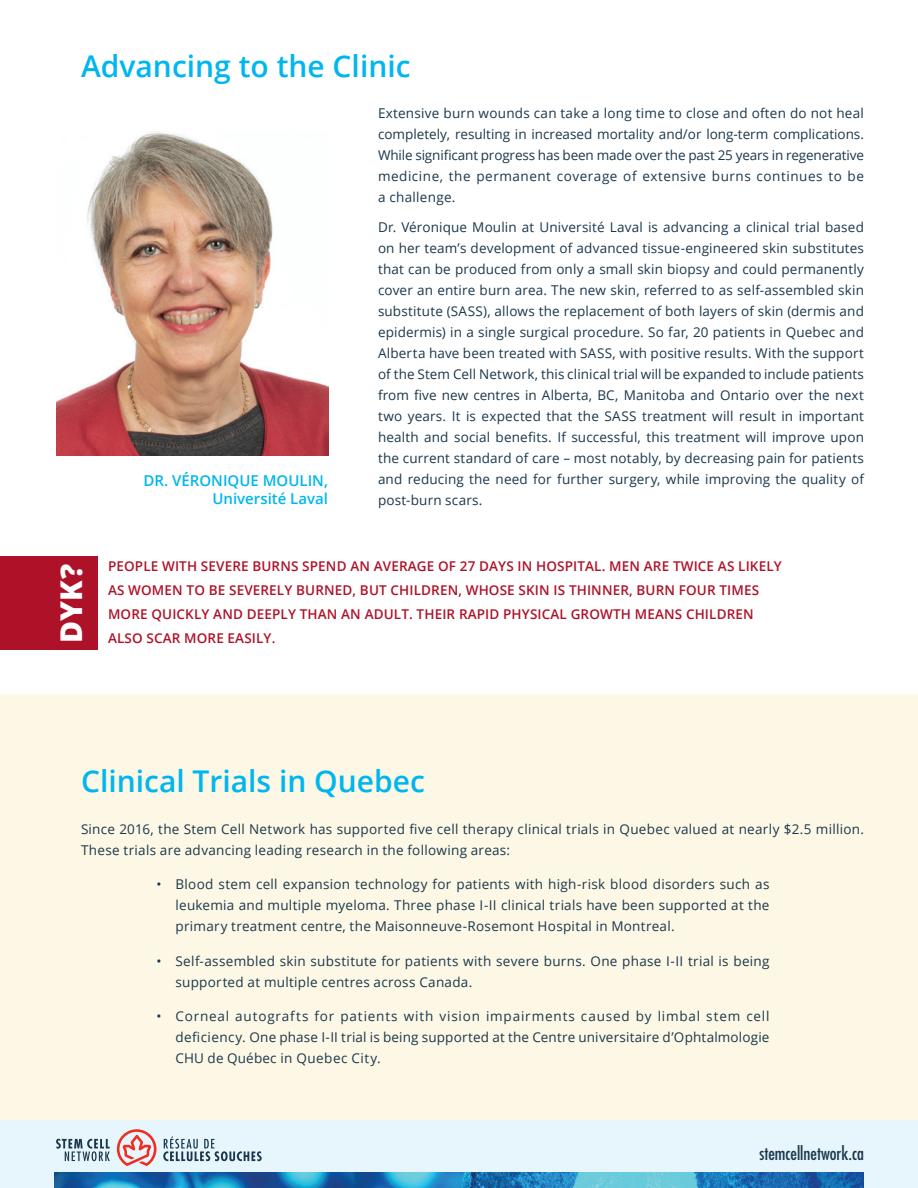
<style>
.page{position:relative;width:918px;height:1188px;background:#fff}
.page>*{position:absolute;margin:0;border:0;box-sizing:border-box;transform-origin:0 0}
.t1{font:600 30px "Open Sans";color:#00b6ef}
.t2{font:800 30px "Open Sans";color:#fff}
.t3{font:condensed 18px "Futura";color:#1a374b}
.t4{font:600 15px/18px "Open Sans";color:#00b6ef;text-align:right}
.t5{font:13.5px/21px "Open Sans";letter-spacing:.02em;color:#1a374b;text-align:justify}
.t6{font:600 13.5px/24px "Open Sans";letter-spacing:.01em;color:#ae1229}
</style>
<div class="page">
<div style="left:0;top:1120px;width:918px;height:68px;background:#e7f6fd"></div>
<div style="left:0;top:694px;width:918px;height:426px;background:#fdf8e6"></div>
<img style="left:54px;top:1173px;width:810px;height:15px">
<svg style="left:117px;top:1129px;width:39px;height:37px"></svg>
<svg style="left:56px;top:1139px;width:54px;height:22px"></svg>
<svg style="left:163px;top:1136px;width:99px;height:25px"></svg>
<img style="left:57px;top:131px;width:271px;height:324px">
<div style="left:0;top:556px;width:98px;height:93px;background:#ae1229"></div>
<h1 class="t1" style="left:81px;top:45px;width:331px">Advancing to the Clinic</h1>
<h1 class="t2" style="left:48px;top:643px;width:81px;rotate:-90deg">DYK?</h1>
<p class="t4" style="left:144px;top:471px;width:186px">DR. VÉRONIQUE MOULIN,<br>Université Laval</p>
<p class="t5" style="left:378px;top:103px;width:488px">Extensive burn wounds can take a long time to close and often do not heal completely, resulting in increased mortality and/or long-term complications.<br>While significant progress has been made over the past 25 years in regenerative medicine, the permanent coverage of extensive burns continues to be a challenge.</p>
<p class="t5" style="left:378px;top:216px;width:488px">Dr. Véronique Moulin at Université Laval is advancing a clinical trial based on her team’s development of advanced tissue-engineered skin substitutes that can be produced from only a small skin biopsy and could permanently cover an entire burn area. The new skin, referred to as self-assembled skin substitute (SASS), allows the replacement of both layers of skin (dermis and epidermis) in a single surgical procedure. So far, 20 patients in Quebec and Alberta have been treated with SASS, with positive results. With the support of the Stem Cell Network, this clinical trial will be expanded to include patients from five new centres in Alberta, BC, Manitoba and Ontario over the next two years. It is expected that the SASS treatment will result in important health and social benefits. If successful, this treatment will improve upon the current standard of care – most notably, by decreasing pain for patients and reducing the need for further surgery, while improving the quality of post-burn scars.</p>
<p class="t6" style="left:108px;top:554px;width:675px">PEOPLE WITH SEVERE BURNS SPEND AN AVERAGE OF 27 DAYS IN HOSPITAL. MEN ARE TWICE AS LIKELY<br>AS WOMEN TO BE SEVERELY BURNED, BUT CHILDREN, WHOSE SKIN IS THINNER, BURN FOUR TIMES<br>MORE QUICKLY AND DEEPLY THAN AN ADULT. THEIR RAPID PHYSICAL GROWTH MEANS CHILDREN</p>
<p class="t6" style="left:108px;top:626px;width:169px">ALSO SCAR MORE EASILY.</p>
<h1 class="t1" style="left:81px;top:761px;width:346px">Clinical Trials in Quebec</h1>
<p class="t5" style="left:81px;top:818px;width:785px">Since 2016, the Stem Cell Network has supported five cell therapy clinical trials in Quebec valued at nearly $2.5 million.<br>These trials are advancing leading research in the following areas:</p>
<p class="t5" style="left:176px;top:874px;width:596px;text-indent:-19px">• Blood stem cell expansion technology for patients with high-risk blood disorders such as leukemia and multiple myeloma. Three phase I-II clinical trials have been supported at the primary treatment centre, the Maisonneuve-Rosemont Hospital in Montreal.</p>
<p class="t5" style="left:176px;top:950px;width:596px;text-indent:-19px">• Self-assembled skin substitute for patients with severe burns. One phase I-II trial is being supported at multiple centres across Canada.</p>
<p class="t5" style="left:176px;top:1006px;width:596px;text-indent:-19px">• Corneal autografts for patients with vision impairments caused by limbal stem cell deficiency. One phase I-II trial is being supported at the Centre universitaire d’Ophtalmologie CHU de Québec in Quebec City.</p>
<h2 class="t3" style="left:759px;top:1143px;width:106px">stemcellnetwork.ca</h2>
</div>
